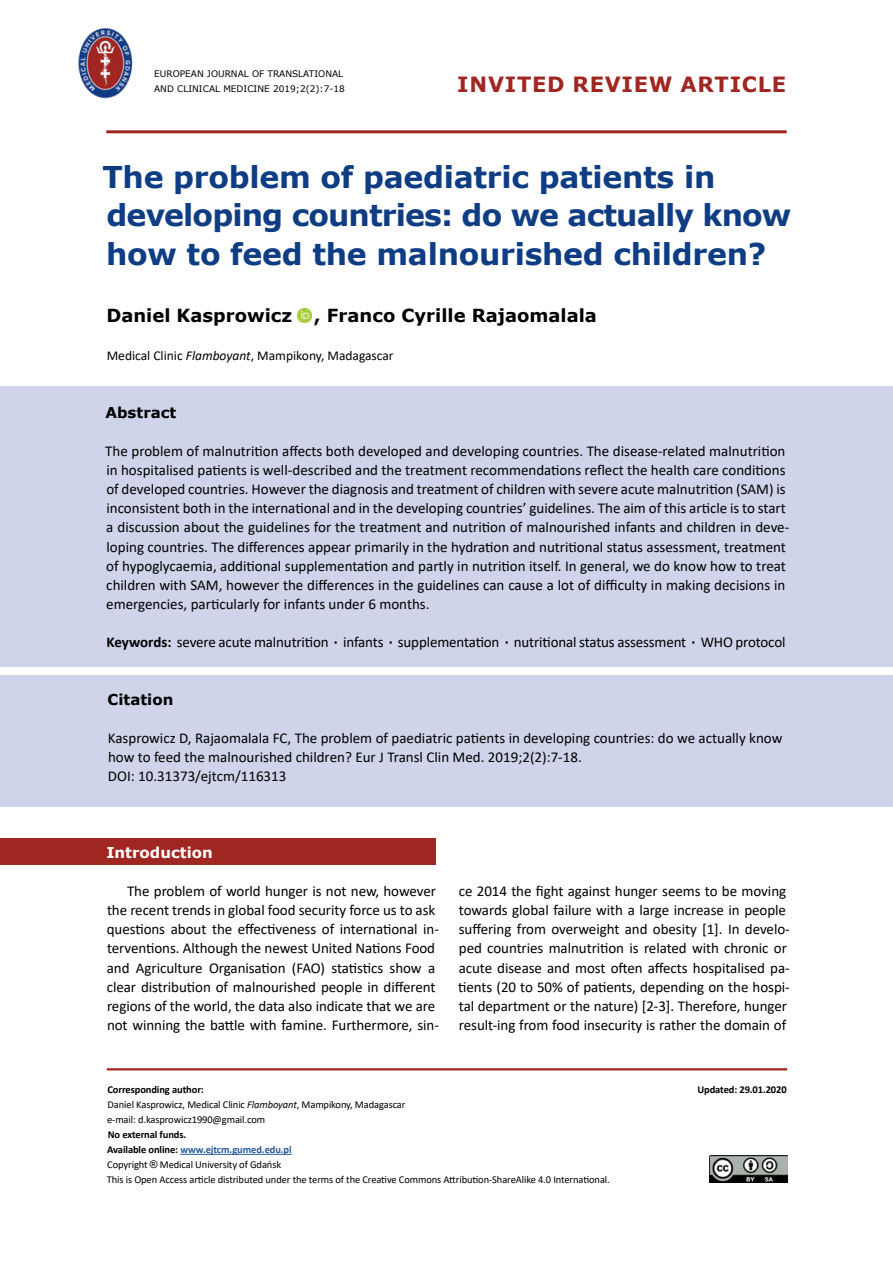
<style>
.page{position:relative;width:893px;height:1263px;background:#fff}
.page>*{position:absolute;margin:0;border:0;box-sizing:border-box;transform-origin:0 0}
.t1{font:700 30px/38.2px "Verdana";letter-spacing:-.01em;color:#0f3d84}
.t2{font:700 21px "Verdana";letter-spacing:.035em;color:#a02621}
.t3{font:700 18px "Verdana";color:#000}
.t4{font:15px/19.2px "Calibri";letter-spacing:-.005em;color:#000}
.t5{font:700 15px "Verdana";color:#000}
.t6{font:700 15px "Verdana";color:#fff}
.t7{font:13.5px "Calibri";color:#000}
.t8{font:10.5px/15px "Calibri";letter-spacing:-.01em;color:#000}
.t9{font:700 10.5px "Calibri";letter-spacing:-.01em;color:#000}
.t10{font:9px/15px "Verdana";color:#000}
.s1{font-style:italic}
.s2{font-weight:700}
.s3{font-weight:700;color:#275b9b}
.s4{font-family:"Arial"}
</style>
<div class="page">
<div style="left:0;top:675px;width:893px;height:132px;background:#cfd4ea"></div>
<div style="left:0;top:838px;width:436px;height:27px;background:#a02621"></div>
<div style="left:0;top:386px;width:893px;height:280px;background:#cfd4ea"></div>
<hr style="left:107px;top:1068px;width:680px;height:2px;background:#a02621">
<hr style="left:106px;top:130px;width:681px;height:3px;background:#a02621">
<hr style="left:180px;top:1154px;width:112px;height:1px;background:#275b9b">
<img style="left:710px;top:1155px;width:77px;height:27px">
<img style="left:298px;top:309px;width:14px;height:14px">
<img style="left:78px;top:28px;width:55px;height:71px">
<p class="t10" style="left:154px;top:66px;width:192px">EUROPEAN JOURNAL OF TRANSLATIONAL<br>AND CLINICAL MEDICINE 2019;2(2):7-18</p>
<h2 class="t2" style="left:457px;top:70px;width:330px">INVITED REVIEW ARTICLE</h2>
<h1 class="t1" style="left:102px;top:157px;width:690px">The problem of paediatric patients in developing countries: do we actually know how to feed the malnourished children?</h1>
<p class="t3" style="left:106px;top:303px;width:492px">Daniel Kasprowicz , Franco Cyrille Rajaomalala</p>
<p class="t7" style="left:107px;top:346px;width:288px">Medical Clinic <span class="s1">Flamboyant</span>, Mampikony, Madagascar</p>
<p class="t5" style="left:105px;top:401px;width:72px">Abstract</p>
<p class="t4" style="left:105px;top:441px;width:685px">The problem of malnutrition affects both developed and developing countries. The disease-related malnutrition in hospitalised patients is well-described and the treatment recommendations reflect the health care conditions of developed countries. However the diagnosis and treatment of children with severe acute malnutrition (SAM) is inconsistent both in the international and in the developing countries’ guidelines. The aim of this article is to start a discussion about the guidelines for the treatment and nutrition of malnourished infants and children in deve&shy;loping countries. The differences appear primarily in the hydration and nutritional status assessment, treatment of hypoglycaemia, additional supplementation and partly in nutrition itself. In general, we do know how to treat children with SAM, however the differences in the guidelines can cause a lot of difficulty in making decisions in emergencies, particularly for infants under 6 months.</p>
<p class="t4" style="left:107px;top:632px;width:680px"><span class="s2">Keywords:</span> severe acute malnutrition <span class="s2">·</span> infants <span class="s2">·</span> supplementation <span class="s2">·</span> nutritional status assessment <span class="s2">·</span> WHO protocol</p>
<p class="t5" style="left:108px;top:688px;width:67px">Citation</p>
<p class="t4" style="left:108px;top:728px;width:676px">Kasprowicz D, Rajaomalala FC, The problem of paediatric patients in developing countries: do we actually know how to feed the malnourished children? Eur J Transl Clin Med. 2019;2(2):7-18.<br>DOI: 10.31373/ejtcm/116313</p>
<p class="t6" style="left:106px;top:842px;width:108px">Introduction</p>
<p class="t4" style="left:107px;top:881px;width:334px;text-indent:20px">The problem of world hunger is not new, however the recent trends in global food security force us to ask questions about the effectiveness of international in&shy;terventions. Although the newest United Nations Food and Agriculture Organisation (FAO) statistics show a clear distribution of malnourished people in different regions of the world, the data also indicate that we are not winning the battle with famine. Furthermore, sin-</p>
<p class="t4" style="left:458px;top:881px;width:333px">ce 2014 the fight against hunger seems to be moving towards global failure with a large increase in people suffering from overweight and obesity [1]. In develo&shy;ped countries malnutrition is related with chronic or acute disease and most often affects hospitalised pa&shy;tients (20 to 50% of patients, depending on the hospi&shy;tal department or the nature) [2-3]. Therefore, hunger result-ing from food insecurity is rather the domain of</p>
<p class="t8" style="left:107px;top:1082px;width:300px"><span class="s2">Corresponding author:<br></span>Daniel Kasprowicz, Medical Clinic <span class="s1">Flamboyant</span>, Mampikony, Madagascar e-mail: d.kasprowicz1990@gmail.com</p>
<p class="t8" style="left:107px;top:1127px;width:186px"><span class="s2">No external funds.<br>Available online:</span> <span class="s3">www.ejtcm.gumed.edu.pl<br></span>Copyright <span class="s4">®</span> Medical University of Gdańsk</p>
<p class="t8" style="left:107px;top:1171px;width:504px">This is Open Access article distributed under the terms of the Creative Commons Attribution-ShareAlike 4.0 International.</p>
<p class="t9" style="left:697px;top:1082px;width:91px">Updated: 29.01.2020</p>
</div>
